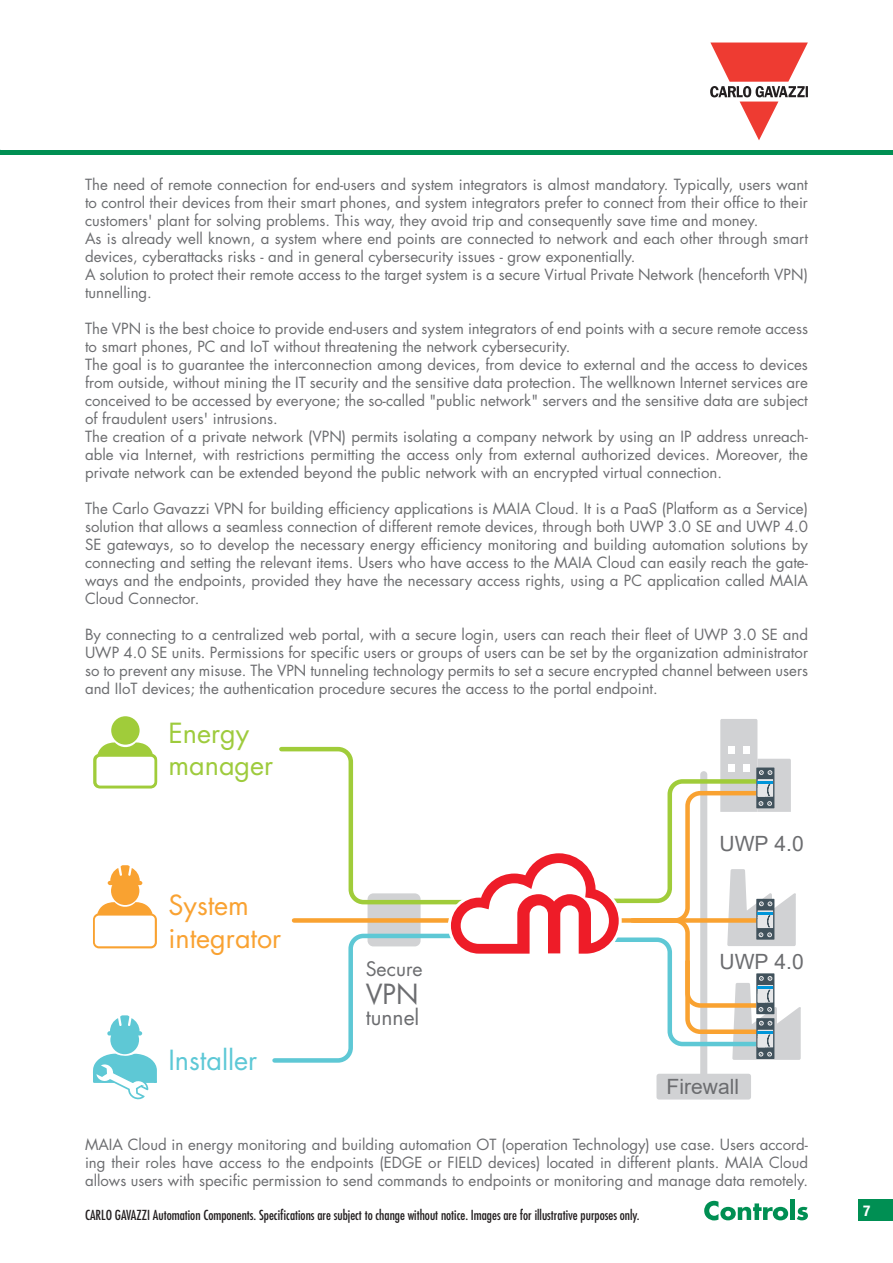
<style>
.page{position:relative;width:893px;height:1263px;background:#fff}
.page>*{position:absolute;margin:0;border:0;box-sizing:border-box;transform-origin:0 0}
.t1{font:27px/32.4px "Futura Std";color:#f9a232}
.t2{font:27px/32.4px "Futura Std";color:#9ecb3d}
.t3{font:27px "Futura Std";color:#5dc8d6}
.t4{font:27px "Futura Std";color:#6c6d70}
.t5{font:21px "Arial";color:#6c6d70}
.t6{font:21px "Futura Std";color:#6c6d70}
.t7{font:19.5px "Futura Std";color:#6c6d70}
.t8{font:15px/18px "Futura Std";color:#6c6d70;text-align:justify}
.t9{font:700 condensed 15px "Helvetica Neue";color:#fff}
.t10{font:condensed 13.5px "Futura Std";color:#231f20}
</style>
<div class="page">
<div style="left:859px;top:1199px;width:34px;height:21px;background:#008f53"></div>
<div style="left:700px;top:771px;width:7px;height:325px;background:#d1d2d4;border-radius:4px"></div>
<div style="left:111px;top:716px;width:29px;height:29px;background:#a0cc3a;border-radius:50%"></div>
<svg style="left:93px;top:742px;width:64px;height:46px"></svg>
<svg style="left:108px;top:865px;width:34px;height:20px"></svg>
<div style="left:111px;top:877px;width:28px;height:28px;background:#f9a231;border-radius:50%"></div>
<svg style="left:93px;top:902px;width:64px;height:46px"></svg>
<svg style="left:93px;top:1015px;width:64px;height:85px"></svg>
<div style="left:656px;top:1074px;width:95px;height:25px;background:#d1d2d4;border-radius:3px"></div>
<svg style="left:272px;top:719px;width:529px;height:346px"></svg>
<svg style="left:710px;top:43px;width:98px;height:97px"></svg>
<svg style="left:704px;top:1201px;width:84px;height:19px"></svg>
<div style="left:790px;top:1199px;width:5px;height:21px;background:#008f53"></div>
<svg style="left:797px;top:1207px;width:11px;height:13px"></svg>
<hr style="left:0;top:150px;width:893px;height:4px;background:#008f53">
<p class="t8" style="left:85px;top:175px;width:724px;text-align:left">The need of remote connection for end-users and system integrators is almost mandatory. Typically, users want to control their devices from their smart phones, and system integrators prefer to connect from their office to their customers' plant for solving problems. This way, they avoid trip and consequently save time and money.<br>As is already well known, a system where end points are connected to network and each other through smart devices, cyberattacks risks - and in general cybersecurity issues - grow exponentially.<br>A solution to protect their remote access to the target system is a secure Virtual Private Network (henceforth VPN) tunnelling.</p>
<p class="t8" style="left:85px;top:319px;width:724px;text-align:left">The VPN is the best choice to provide end-users and system integrators of end points with a secure remote access to smart phones, PC and IoT without threatening the network cybersecurity.<br>The goal is to guarantee the interconnection among devices, from device to external and the access to devices from outside, without mining the IT security and the sensitive data protection. The wellknown Internet services are conceived to be accessed by everyone; the so-called "public network" servers and the sensitive data are subject of fraudulent users' intrusions.<br>The creation of a private network (VPN) permits isolating a company network by using an IP address unreach&shy;able via Internet, with restrictions permitting the access only from external authorized devices. Moreover, the private network can be extended beyond the public network with an encrypted virtual connection.</p>
<p class="t8" style="left:85px;top:499px;width:724px">The Carlo Gavazzi VPN for building efficiency applications is MAIA Cloud. It is a PaaS (Platform as a Service) solution that allows a seamless connection of different remote devices, through both UWP 3.0 SE and UWP 4.0<br>SE gateways, so to develop the necessary energy efficiency monitoring and building automation solutions by connecting and setting the relevant items. Users who have access to the MAIA Cloud can easily reach the gate&shy;ways and the endpoints, provided they have the necessary access rights, using a PC application called MAIA Cloud Connector.</p>
<p class="t8" style="left:85px;top:625px;width:724px">By connecting to a centralized web portal, with a secure login, users can reach their fleet of UWP 3.0 SE and UWP 4.0 SE units. Permissions for specific users or groups of users can be set by the organization administrator so to prevent any misuse. The VPN tunneling technology permits to set a secure encrypted channel between users and IIoT devices; the authentication procedure secures the access to the portal endpoint.</p>
<h1 class="t2" style="left:168px;top:717px;width:106px">Energy manager</h1>
<h1 class="t1" style="left:168px;top:889px;width:114px">System integrator</h1>
<h1 class="t3" style="left:168px;top:1043px;width:90px">Installer</h1>
<h3 class="t7" style="left:366px;top:956px;width:58px">Secure</h3>
<h1 class="t4" style="left:366px;top:977px;width:54px">VPN</h1>
<h2 class="t6" style="left:366px;top:1004px;width:55px">tunnel</h2>
<h2 class="t5" style="left:719px;top:829px;width:86px">UWP 4.0</h2>
<h2 class="t5" style="left:719px;top:947px;width:86px">UWP 4.0</h2>
<h2 class="t5" style="left:667px;top:1072px;width:74px">Firewall</h2>
<p class="t8" style="left:85px;top:1136px;width:724px">MAIA Cloud in energy monitoring and building automation OT (operation Technology) use case. Users accord&shy;ing their roles have access to the endpoints (EDGE or FIELD devices) located in different plants. MAIA Cloud allows users with specific permission to send commands to endpoints or monitoring and manage data remotely.</p>
<p class="t10" style="left:85px;top:1207px;width:556px">CARLO GAVAZZI Automation Components. Specifications are subject to change without notice. Images are for illustrative purposes only.</p>
<p class="t9" style="left:863px;top:1201px;width:9px">7</p>
</div>
